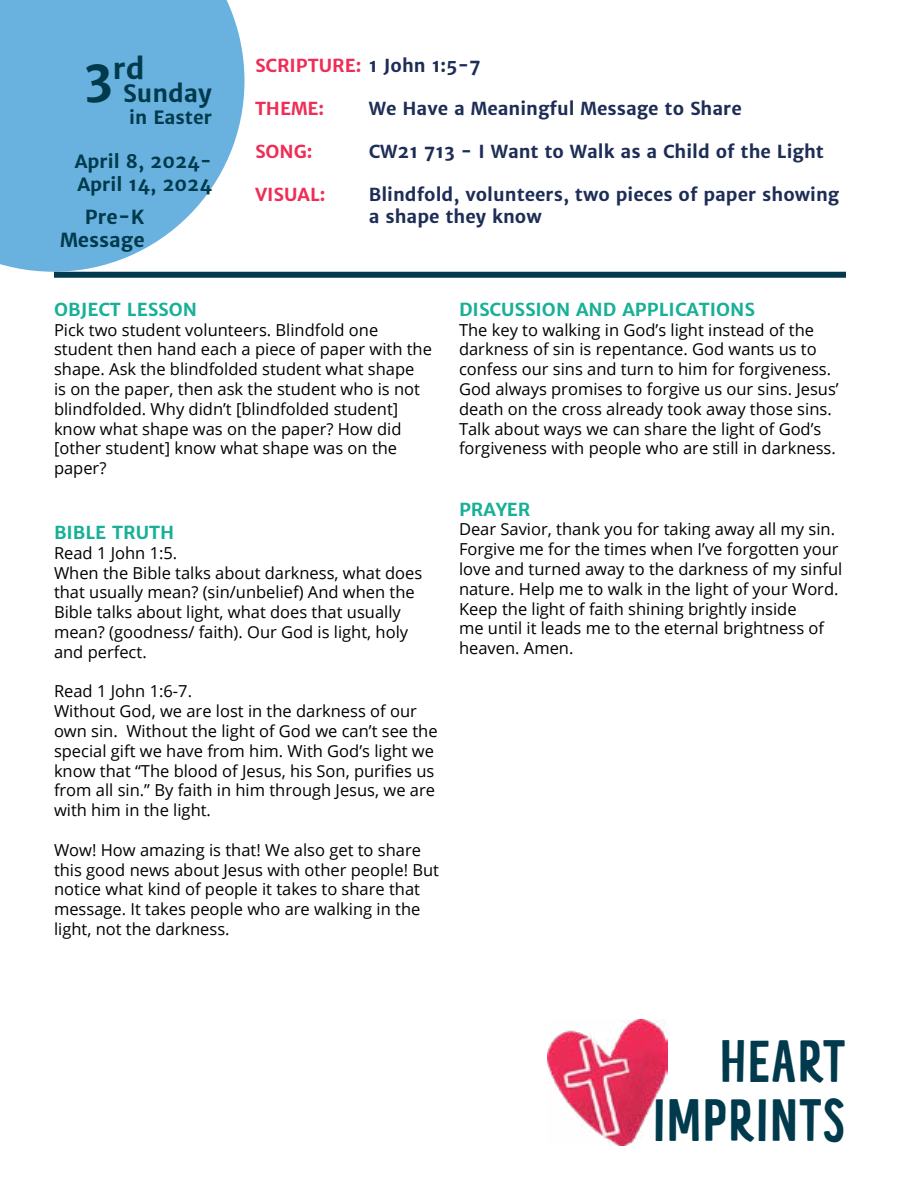
<style>
.page{position:relative;width:900px;height:1200px;background:#fff}
.page>*{position:absolute;margin:0;border:0;box-sizing:border-box;transform-origin:0 0}
.t1{font:700 49.5px/59.4px "Little Dinosaur";color:#003a4c;text-align:right}
.t2{font:700 28.8px "Merriweather Sans";color:#003a4c}
.t3{font:700 24px "Merriweather Sans";color:#003a4c}
.t4{font:700 19.5px/23.4px "Merriweather Sans";color:#003a4c;text-align:right}
.t5{font:700 18.3px/23.4px "Merriweather Sans";color:#003a4c}
.t6{font:700 18px/21.6px "Merriweather Sans";color:#1d2d56}
.t7{font:700 18px "Merriweather Sans";color:#18b096}
.t8{font:700 18px "Merriweather Sans";color:#ef2d56}
.t9{font:16.5px/19.8px "Open Sans";color:#000}
.s1{font-size:49.5px}
.s2{color:#1d2d56}
</style>
<div class="page">
<img style="left:548px;top:1020px;width:120px;height:126px">
<div style="left:54px;top:272px;width:792px;height:6px;background:#003a4c"></div>
<svg style="left:0;top:0;width:244px;height:272px;background:#7abbe2"></svg>
<h2 class="t2" style="left:84px;top:50px;width:62px"><span class="s1">3</span>rd</h2>
<h3 class="t3" style="left:123px;top:77px;width:91px">Sunday</h3>
<p class="t5" style="left:129px;top:105px;width:84px">in Easter</p>
<p class="t5" style="left:75px;top:149px;width:139px">April 8, 2024-<br>April 14, 2024</p>
<p class="t4" style="left:60px;top:205px;width:86px">Pre-K<br>Message</p>
<p class="t8" style="left:255px;top:54px;width:227px">SCRIPTURE: <span class="s2">1 John 1:5-7</span></p>
<p class="t8" style="left:255px;top:97px;width:71px">THEME:</p>
<p class="t6" style="left:369px;top:97px;width:374px">We Have a Meaningful Message to Share</p>
<p class="t8" style="left:255px;top:140px;width:59px">SONG:</p>
<p class="t6" style="left:369px;top:141px;width:457px">CW21 713 - I Want to Walk as a Child of the Light</p>
<p class="t8" style="left:255px;top:183px;width:72px">VISUAL:</p>
<p class="t6" style="left:369px;top:184px;width:472px">Blindfold, volunteers, two pieces of paper showing a shape they know</p>
<p class="t7" style="left:54px;top:298px;width:145px">OBJECT LESSON</p>
<p class="t9" style="left:54px;top:319px;width:380px">Pick two student volunteers. Blindfold one student then hand each a piece of paper with the shape. Ask the blindfolded student what shape<br>is on the paper, then ask the student who is not blindfolded. Why didn’t [blindfolded student] know what shape was on the paper? How did [other student] know what shape was on the paper?</p>
<p class="t7" style="left:54px;top:521px;width:122px">BIBLE TRUTH</p>
<p class="t9" style="left:54px;top:542px;width:370px">Read 1 John 1:5.<br>When the Bible talks about darkness, what does that usually mean? (sin/unbelief) And when the Bible talks about light, what does that usually mean? (goodness/ faith). Our God is light, holy and perfect.</p>
<p class="t9" style="left:54px;top:681px;width:385px">Read 1 John 1:6-7.<br>Without God, we are lost in the darkness of our own sin. Without the light of God we can’t see the special gift we have from him. With God’s light we know that “The blood of Jesus, his Son, purifies us from all sin.” By faith in him through Jesus, we are with him in the light.</p>
<p class="t9" style="left:54px;top:839px;width:387px">Wow! How amazing is that! We also get to share this good news about Jesus with other people! But notice what kind of people it takes to share that message. It takes people who are walking in the light, not the darkness.</p>
<p class="t7" style="left:459px;top:298px;width:298px">DISCUSSION AND APPLICATIONS</p>
<p class="t9" style="left:459px;top:319px;width:381px">The key to walking in God’s light instead of the darkness of sin is repentance. God wants us to confess our sins and turn to him for forgiveness.<br>God always promises to forgive us our sins. Jesus’ death on the cross already took away those sins.<br>Talk about ways we can share the light of God’s forgiveness with people who are still in darkness.</p>
<p class="t7" style="left:459px;top:497px;width:73px">PRAYER</p>
<p class="t9" style="left:459px;top:519px;width:385px">Dear Savior, thank you for taking away all my sin.<br>Forgive me for the times when I’ve forgotten your love and turned away to the darkness of my sinful nature. Help me to walk in the light of your Word.<br>Keep the light of faith shining brightly inside<br>me until it leads me to the eternal brightness of heaven. Amen.</p>
<h1 class="t1" style="left:653px;top:1031px;width:195px">HEART<br>IMPRINTS</h1>
</div>
